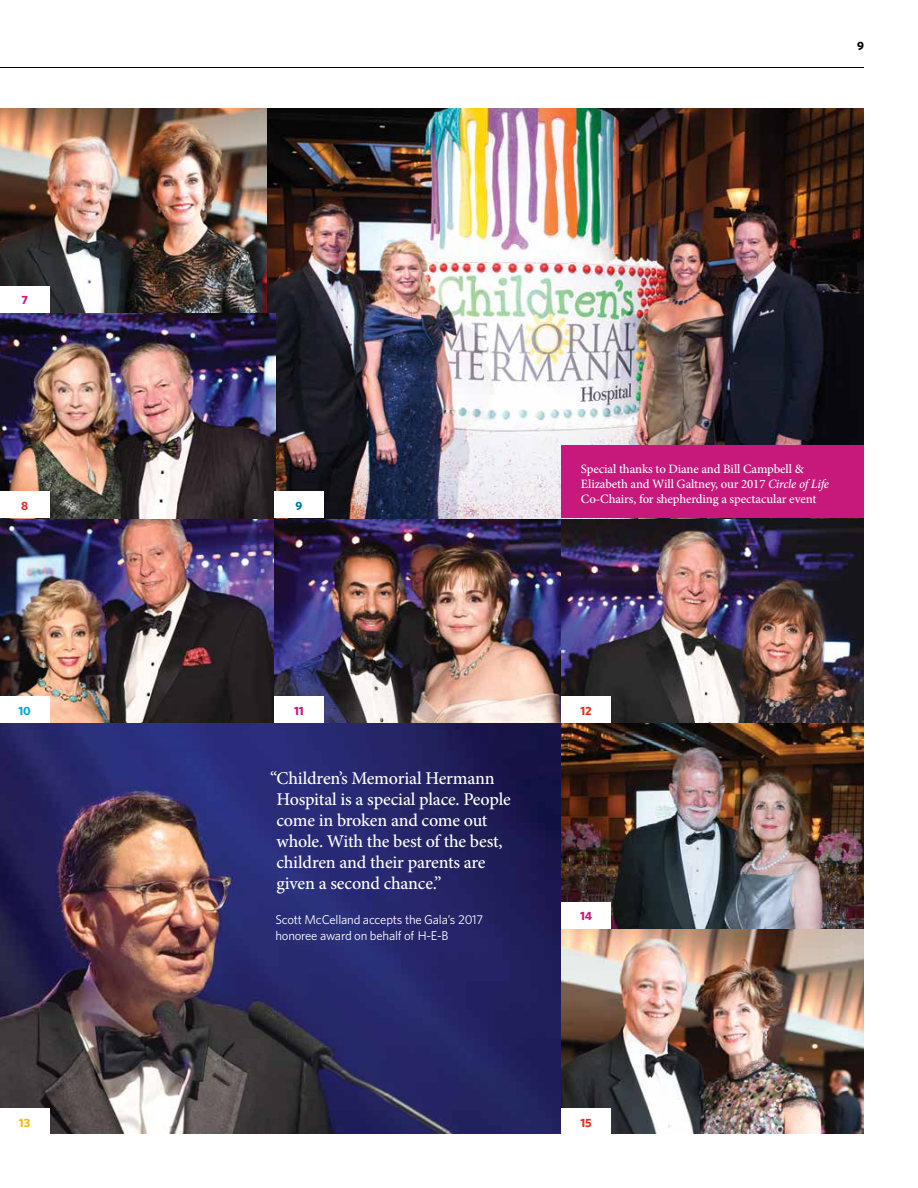
<style>
.page{position:relative;width:918px;height:1188px;background:#fff}
.page>*{position:absolute;margin:0;border:0;box-sizing:border-box;transform-origin:0 0}
.t1{font:500 18px/21px "Minion Pro";letter-spacing:-.01em;color:#fff}
.t2{font:500 12.75px/15px "Minion Pro";letter-spacing:-.01em;color:#fff}
.t3{font:12.75px/16.5px "Whitney";letter-spacing:-.015em;color:#fff}
.t4{font:700 12px "Whitney";color:#e43222}
.t5{font:700 12px "Whitney";color:#c7197c}
.t6{font:700 12px "Whitney";color:#00addb}
.t7{font:700 12px "Whitney";color:#fdb714}
.t8{font:700 12px "Whitney";color:#000}
.t9{font:700 12px "Whitney";color:#00789e}
.s1{font-style:italic}
</style>
<div class="page">
<img style="left:273px;top:518px;width:289px;height:206px">
<img style="left:0;top:518px;width:273px;height:206px">
<img style="left:0;top:724px;width:562px;height:410px">
<img style="left:1px;top:108px;width:267px;height:205px">
<img style="left:562px;top:518px;width:302px;height:616px">
<img style="left:268px;top:108px;width:596px;height:410px">
<hr style="left:0;top:67px;width:864px;height:1px;background:#000">
<img style="left:1px;top:313px;width:274px;height:205px">
<img style="left:0;top:108px;width:1px;height:410px">
<div style="left:0;top:697px;width:49px;height:26px;background:#fff"></div>
<div style="left:0;top:491px;width:49px;height:27px;background:#fff"></div>
<div style="left:0;top:286px;width:49px;height:27px;background:#fff"></div>
<div style="left:0;top:1108px;width:49px;height:27px;background:#fff"></div>
<div style="left:562px;top:1108px;width:49px;height:27px;background:#fff"></div>
<div style="left:562px;top:697px;width:49px;height:26px;background:#fff"></div>
<div style="left:562px;top:902px;width:49px;height:27px;background:#fff"></div>
<div style="left:274px;top:697px;width:50px;height:26px;background:#fff"></div>
<div style="left:274px;top:492px;width:50px;height:26px;background:#fff"></div>
<div style="left:562px;top:446px;width:302px;height:72px;background:#c7197c"></div>
<p class="t8" style="left:857px;top:38px;width:8px">9</p>
<p class="t5" style="left:21px;top:293px;width:8px">7</p>
<p class="t4" style="left:21px;top:498px;width:9px">8</p>
<p class="t6" style="left:18px;top:703px;width:14px">10</p>
<p class="t9" style="left:295px;top:498px;width:8px">9</p>
<p class="t2" style="left:581px;top:461px;width:250px">Special thanks to Diane and Bill Campbell &amp;<br>Elizabeth and Will Galtney, our 2017 <span class="s1">Circle of Life<br></span>Co-Chairs, for shepherding a spectacular event</p>
<p class="t5" style="left:294px;top:703px;width:11px">11</p>
<p class="t1" style="left:276px;top:768px;width:236px;text-indent:-6px">“Children’s Memorial Hermann<br>Hospital is a special place. People come in broken and come out whole. With the best of the best, children and their parents are given a second chance.”</p>
<p class="t3" style="left:275px;top:911px;width:210px">Scott McCelland accepts the Gala’s 2017 honoree award on behalf of H-E-B</p>
<p class="t4" style="left:580px;top:703px;width:13px">12</p>
<p class="t5" style="left:580px;top:909px;width:14px">14</p>
<p class="t7" style="left:19px;top:1115px;width:13px">13</p>
<p class="t4" style="left:580px;top:1115px;width:13px">15</p>
</div>
